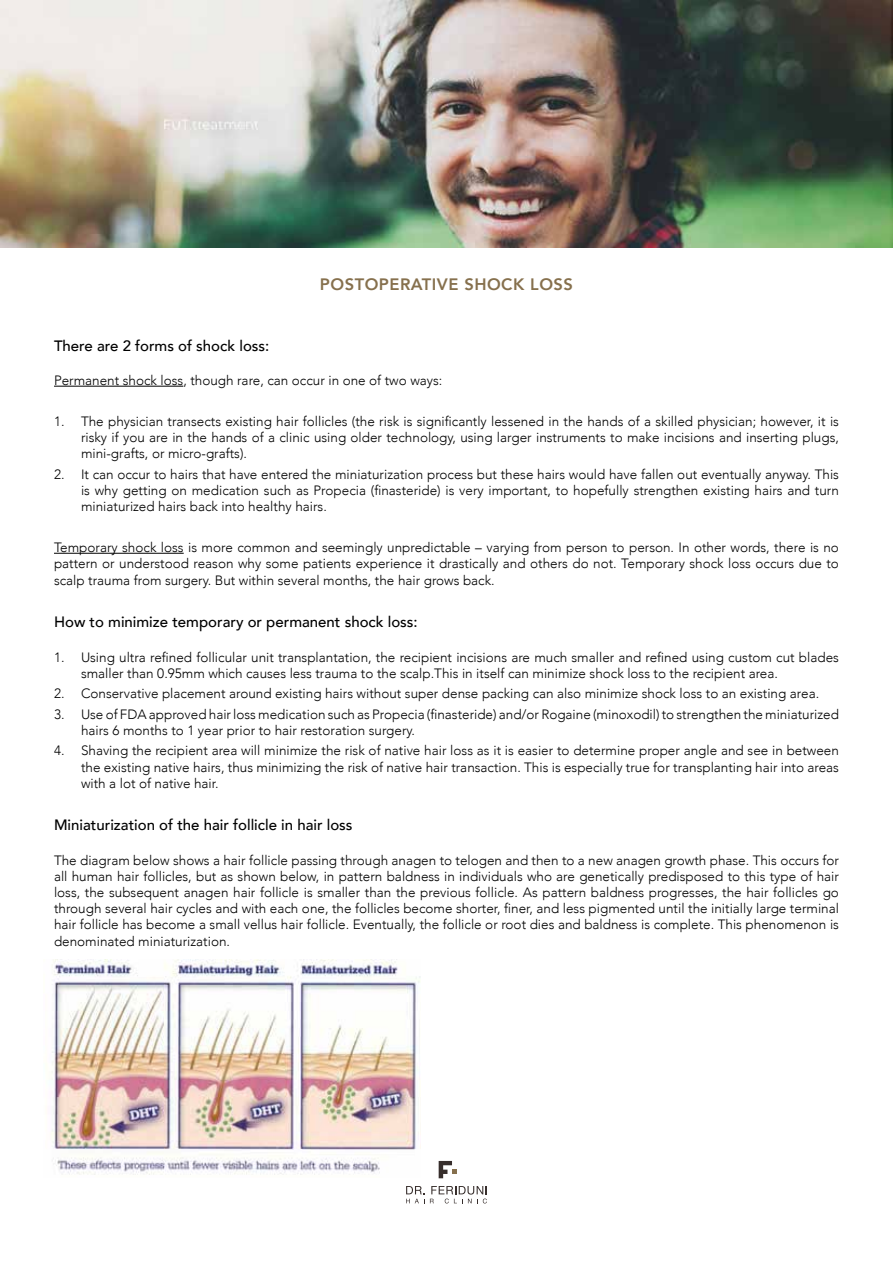
<style>
.page{position:relative;width:893px;height:1263px;background:#fff}
.page>*{position:absolute;margin:0;border:0;box-sizing:border-box;transform-origin:0 0}
.t1{font:800 16.5px "Avenir";letter-spacing:.03em;color:#86704d}
.t2{font:500 15px "Avenir";color:#000}
.t3{font:300 13.5px/16.2px "Avenir";color:#000;text-align:justify}
</style>
<div class="page">
<hr style="left:54px;top:386px;width:129px;height:1px;background:#000">
<hr style="left:54px;top:553px;width:130px;height:1px;background:#000">
<svg style="left:439px;top:1161px;width:17px;height:17px"></svg>
<svg style="left:406px;top:1186px;width:81px;height:17px"></svg>
<img style="left:51px;top:960px;width:370px;height:215px">
<img style="left:0;top:0;width:893px;height:247px">
<p class="t1" style="left:320px;top:271px;width:255px">POSTOPERATIVE SHOCK LOSS</p>
<p class="t2" style="left:54px;top:333px;width:217px">There are 2 forms of shock loss:</p>
<p class="t3" style="left:54px;top:372px;width:390px">Permanent shock loss, though rare, can occur in one of two ways:</p>
<p class="t3" style="left:81px;top:413px;width:759px;text-indent:-27px">1. The physician transects existing hair follicles (the risk is significantly lessened in the hands of a skilled physician; however, it is risky if you are in the hands of a clinic using older technology, using larger instruments to make incisions and inserting plugs, mini-grafts, or micro-grafts).</p>
<p class="t3" style="left:81px;top:466px;width:759px;text-indent:-27px">2. It can occur to hairs that have entered the miniaturization process but these hairs would have fallen out eventually anyway. This is why getting on medication such as Propecia (finasteride) is very important, to hopefully strengthen existing hairs and turn miniaturized hairs back into healthy hairs.</p>
<p class="t3" style="left:54px;top:539px;width:786px">Temporary shock loss is more common and seemingly unpredictable – varying from person to person. In other words, there is no pattern or understood reason why some patients experience it drastically and others do not. Temporary shock loss occurs due to scalp trauma from surgery. But within several months, the hair grows back.</p>
<p class="t2" style="left:54px;top:609px;width:365px">How to minimize temporary or permanent shock loss:</p>
<p class="t3" style="left:81px;top:649px;width:759px;text-indent:-27px">1. Using ultra refined follicular unit transplantation, the recipient incisions are much smaller and refined using custom cut blades smaller than 0.95mm which causes less trauma to the scalp.This in itself can minimize shock loss to the recipient area.</p>
<p class="t3" style="left:54px;top:685px;width:767px">2. Conservative placement around existing hairs without super dense packing can also minimize shock loss to an existing area.</p>
<p class="t3" style="left:81px;top:706px;width:759px;text-indent:-27px">3. Use of FDA approved hair loss medication such as Propecia (finasteride) and/or Rogaine (minoxodil) to strengthen the miniaturized hairs 6 months to 1 year prior to hair restoration surgery.</p>
<p class="t3" style="left:81px;top:742px;width:759px;text-indent:-27px">4. Shaving the recipient area will minimize the risk of native hair loss as it is easier to determine proper angle and see in between the existing native hairs, thus minimizing the risk of native hair transaction. This is especially true for transplanting hair into areas with a lot of native hair.</p>
<p class="t2" style="left:54px;top:812px;width:300px">Miniaturization of the hair follicle in hair loss</p>
<p class="t3" style="left:54px;top:852px;width:786px">The diagram below shows a hair follicle passing through anagen to telogen and then to a new anagen growth phase. This occurs for all human hair follicles, but as shown below, in pattern baldness in individuals who are genetically predisposed to this type of hair loss, the subsequent anagen hair follicle is smaller than the previous follicle. As pattern baldness progresses, the hair follicles go through several hair cycles and with each one, the follicles become shorter, finer, and less pigmented until the initially large terminal hair follicle has become a small vellus hair follicle. Eventually, the follicle or root dies and baldness is complete. This phenomenon is denominated miniaturization.</p>
</div>
